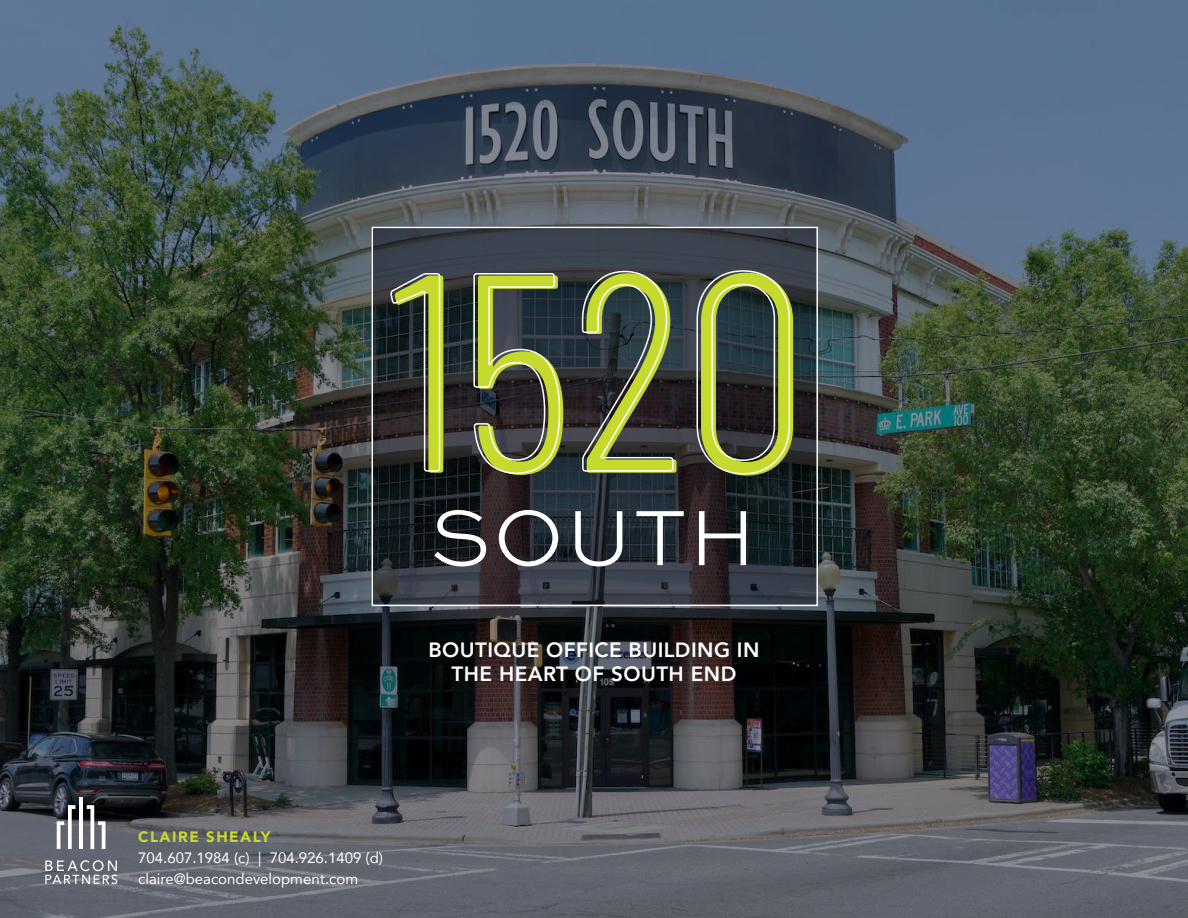
<style>
.page{position:relative;width:1188px;height:918px;background:#fff}
.page>*{position:absolute;margin:0;border:0;box-sizing:border-box;transform-origin:0 0}
.t1{font:800 20.55px/24px "Avenir";letter-spacing:.02em;color:#fff;text-align:center}
.t2{font:15px/21px "Avenir";color:#fff}
.t3{font:900 15px "Avenir";letter-spacing:.1em;color:#c6d92d}
</style>
<div class="page">
<img style="left:0;top:0;width:1188px;height:918px">
<svg style="left:375px;top:230px;width:440px;height:373px;background:#2c3138"></svg>
<div style="left:372px;top:227px;width:446px;height:379px;border:2px solid #fff"></div>
<svg style="left:390px;top:269px;width:401px;height:206px;background:#59603d"></svg>
<hr style="left:79px;top:797px;width:4px;height:52px;background:#fff">
<svg style="left:87px;top:805px;width:18px;height:44px"></svg>
<svg style="left:57px;top:805px;width:18px;height:44px"></svg>
<svg style="left:45px;top:860px;width:72px;height:24px;background:#8a8e94"></svg>
<svg style="left:434px;top:510px;width:312px;height:56px"></svg>
<h1 class="t1" style="left:428px;top:638px;width:333px">BOUTIQUE OFFICE BUILDING IN<br>THE HEART OF SOUTH END</h1>
<p class="t3" style="left:138px;top:824px;width:134px">CLAIRE SHEALY</p>
<p class="t2" style="left:138px;top:847px;width:246px">704.607.1984 (c) | 704.926.1409 (d) claire@beacondevelopment.com</p>
</div>
